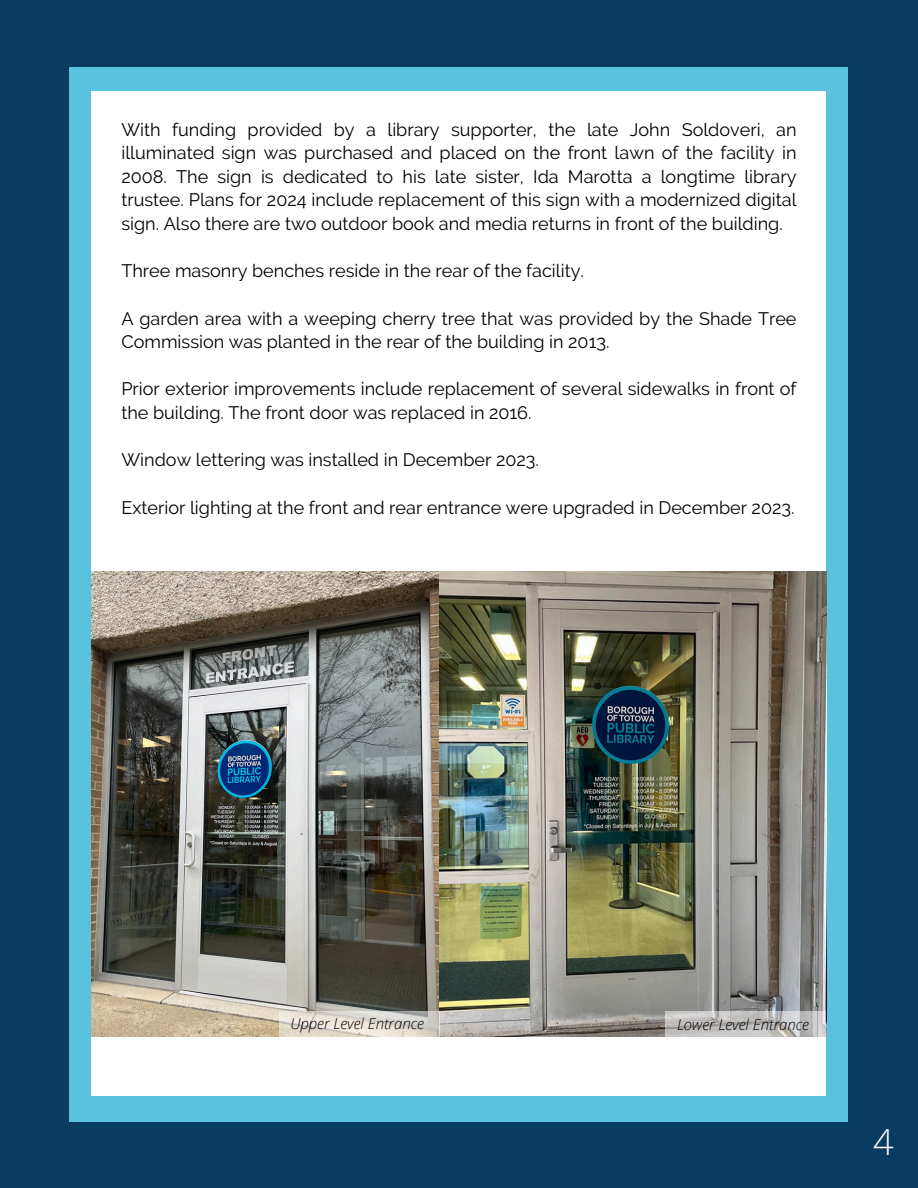
<style>
.page{position:relative;width:918px;height:1188px;background:#0a3c61}
.page>*{position:absolute;margin:0;border:0;box-sizing:border-box;transform-origin:0 0}
.t1{font:300 36px "Open Sans";color:#fff}
.t2{font:18px/23.7px "Raleway";color:#000}
.t3{font:italic 300 15px "Open Sans";color:#000}
</style>
<div class="page">
<div style="left:70px;top:67px;width:778px;height:1054px;background:#59c3df"></div>
<div style="left:92px;top:92px;width:734px;height:1004px;background:#fff"></div>
<img style="left:92px;top:572px;width:348px;height:464px">
<img style="left:440px;top:572px;width:387px;height:464px">
<svg style="left:279px;top:1011px;width:161px;height:26px;background:#ded8ce"></svg>
<svg style="left:666px;top:1011px;width:160px;height:26px;background:#c1c0bf"></svg>
<h1 class="t2" style="left:121px;top:117px;width:677px;text-align:justify">With funding provided by a library supporter, the late John Soldoveri, an illuminated sign was purchased and placed on the front lawn of the facility in 2008. The sign is dedicated to his late sister, Ida Marotta a longtime library trustee. Plans for 2024 include replacement of this sign with a modernized digital sign. Also there are two outdoor book and media returns in front of the building.</h1>
<h1 class="t2" style="left:121px;top:259px;width:464px">Three masonry benches reside in the rear of the facility.</h1>
<h1 class="t2" style="left:121px;top:306px;width:677px">A garden area with a weeping cherry tree that was provided by the Shade Tree<br>Commission was planted in the rear of the building in 2013.</h1>
<h1 class="t2" style="left:121px;top:377px;width:677px">Prior exterior improvements include replacement of several sidewalks in front of the building. The front door was replaced in 2016.</h1>
<h1 class="t2" style="left:121px;top:448px;width:419px">Window lettering was installed in December 2023.</h1>
<h1 class="t2" style="left:121px;top:495px;width:675px">Exterior lighting at the front and rear entrance were upgraded in December 2023.</h1>
<p class="t3" style="left:290px;top:1013px;width:135px">Upper Level Entrance</p>
<p class="t3" style="left:677px;top:1014px;width:134px">Lower Level Entrance</p>
<p class="t1" style="left:873px;top:1116px;width:22px">4</p>
</div>
